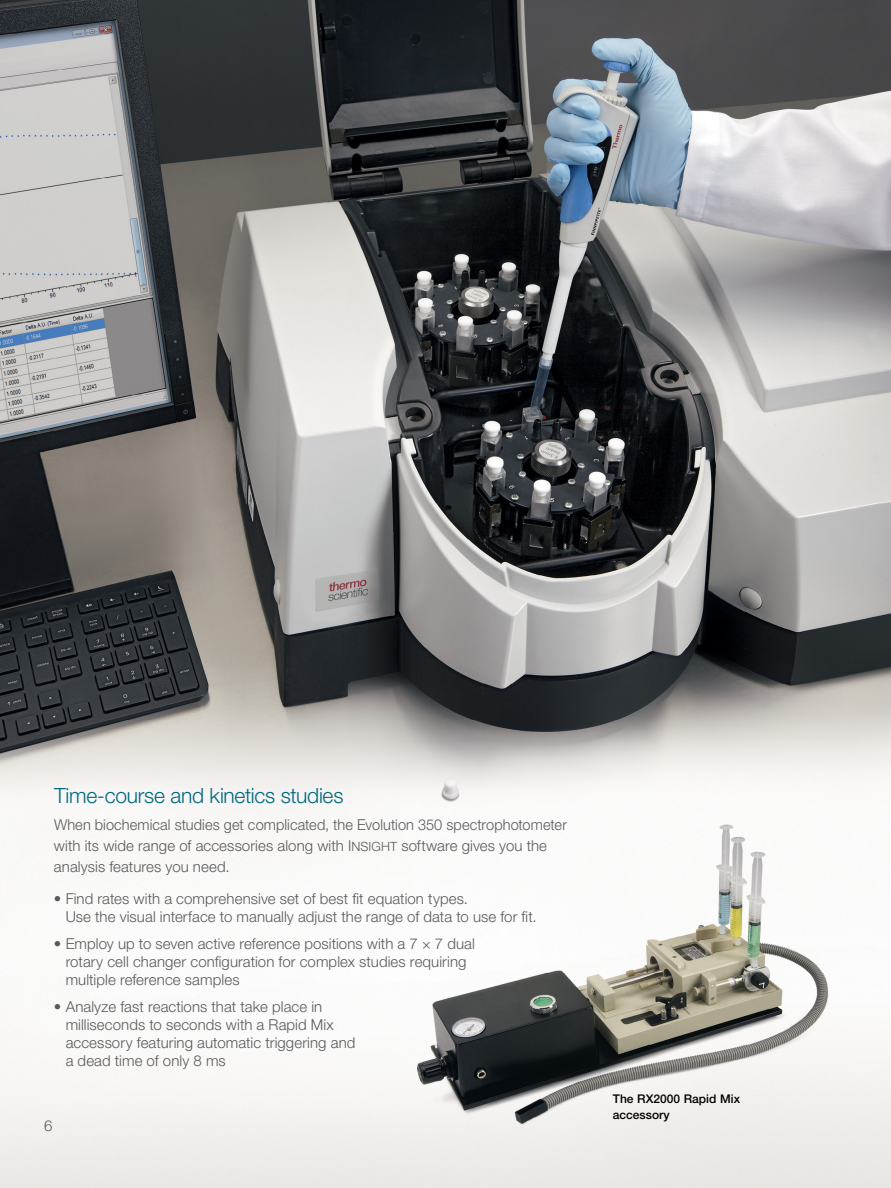
<style>
.page{position:relative;width:891px;height:1188px;background:#fff}
.page>*{position:absolute;margin:0;border:0;box-sizing:border-box;transform-origin:0 0}
.t1{font:300 21px "Helvetica Neue LT Std";letter-spacing:-.01em;color:#006880}
.t2{font:300 15px/18px "Helvetica Neue LT Std";letter-spacing:.005em;color:#58595b}
.t3{font:500 12px/15.8px "Helvetica Neue LT Std";color:#000}
.s1{font-family:"Helvetica Neue LT Std Lt SC850";font-weight:400}
.s2{font-family:"Helvetica Neue LT Std Lt SC850";font-weight:400;font-size:12.75px}
.s3{font-family:"Minion Pro";font-weight:400}
</style>
<div class="page">
<img style="left:0;top:0;width:891px;height:1188px">
<h1 class="t1" style="left:54px;top:783px;width:291px">Time-course and kinetics studies</h1>
<p class="t2" style="left:54px;top:814px;width:514px;line-height:21px">When biochemical studies get complicated, the Evolution 350 spectrophotometer with its wide range of accessories along with <span class="s1">I</span> <span class="s2">nsight</span> software gives you the analysis features you need.</p>
<p class="t2" style="left:66px;top:889px;width:473px;text-indent:-12px">• Find rates with a comprehensive set of best fit equation types.<br>Use the visual interface to manually adjust the range of data to use for fit.</p>
<p class="t2" style="left:66px;top:934px;width:411px;text-indent:-12px">• Employ up to seven active reference positions with a 7 <span class="s3">×</span> 7 dual rotary cell changer configuration for complex studies requiring multiple reference samples</p>
<p class="t2" style="left:66px;top:997px;width:291px;text-indent:-12px">• Analyze fast reactions that take place in milliseconds to seconds with a Rapid Mix accessory featuring automatic triggering and a dead time of only 8 ms</p>
<p class="t2" style="left:44px;top:1117px;width:10px">6</p>
<p class="t3" style="left:613px;top:1091px;width:129px">The RX2000 Rapid Mix accessory</p>
</div>
